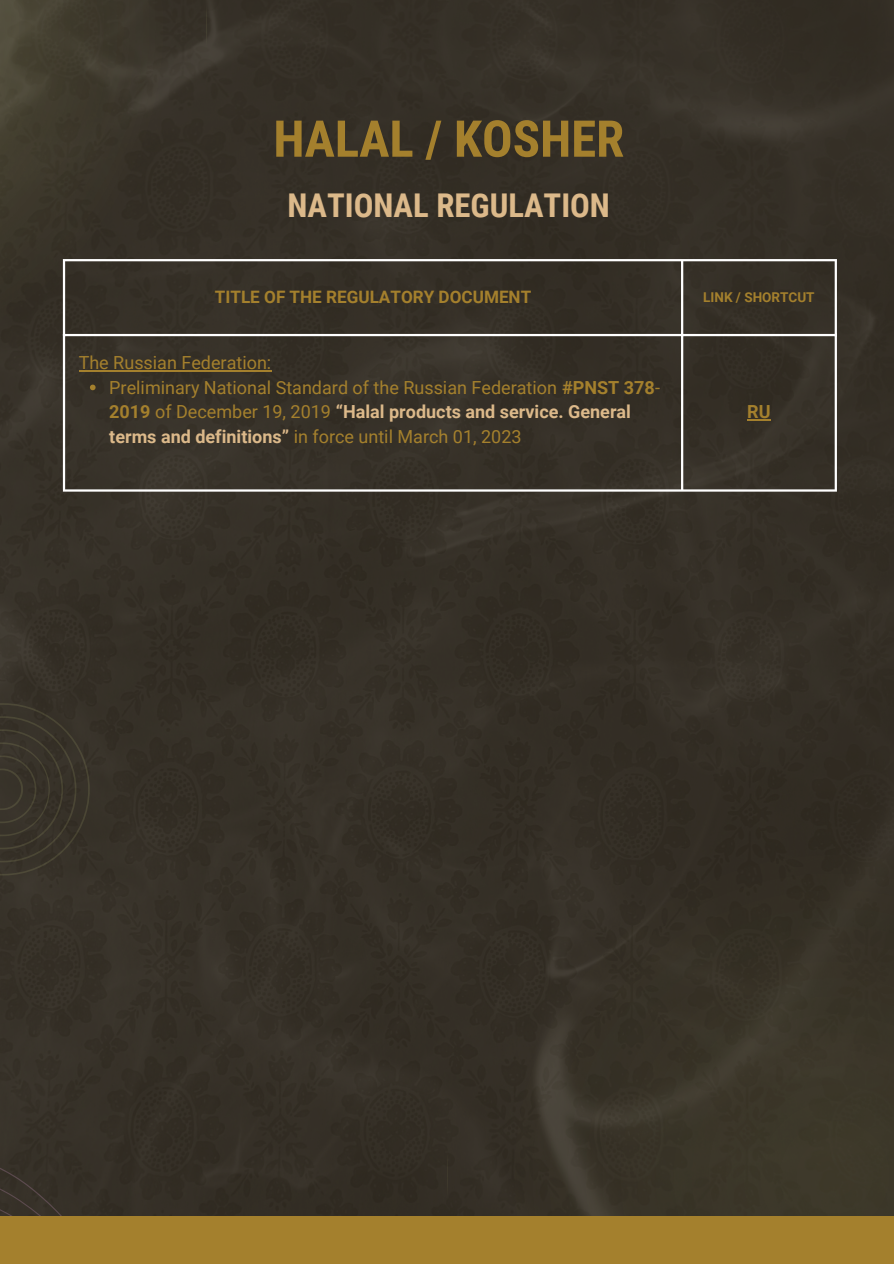
<style>
.page{position:relative;width:894px;height:1264px;background:#fff}
.page>*{position:absolute;margin:0;border:0;box-sizing:border-box;transform-origin:0 0}
.t1{font:700 50.7px "Roboto Condensed";color:#a4802d}
.t2{font:700 32.7px "Roboto Condensed";color:#dcb98a}
.t3{font:18px/24.8px "Roboto";color:#a4802d}
.t4{font:700 18px "Roboto";color:#a4802d}
.t5{font:700 17.1px "Roboto";color:#a4802d}
.t6{font:700 13.5px "Roboto";color:#a4802d}
.s1{font-weight:700}
.s2{font-weight:700;color:#dcb98a}
</style>
<div class="page">
<div style="left:0;top:0;width:893px;height:1216px;background:#352f27"></div>
<div style="left:447px;top:788px;width:446px;height:428px;background:#363127"></div>
<svg style="left:0;top:0;width:206px;height:412px;background:#3a342a"></svg>
<svg style="left:0;top:703px;width:90px;height:172px;background:#383329"></svg>
<div style="left:0;top:1156px;width:258px;height:60px;background:#352f26"></div>
<div style="left:0;top:1216px;width:893px;height:47px;background:#a4802d"></div>
<svg style="left:90px;top:384px;width:5px;height:6px"></svg>
<hr style="left:79px;top:370px;width:192px;height:1px;background:#a4802d">
<svg style="left:747px;top:419px;width:23px;height:1px"></svg>
<hr style="left:63px;top:261px;width:2px;height:228px;background:#fff">
<hr style="left:680px;top:261px;width:3px;height:228px;background:#fff">
<hr style="left:834px;top:261px;width:2px;height:228px;background:#fff">
<hr style="left:63px;top:259px;width:773px;height:2px;background:#fff">
<hr style="left:63px;top:334px;width:773px;height:2px;background:#fff">
<hr style="left:63px;top:489px;width:773px;height:2px;background:#fff">
<h1 class="t1" style="left:273px;top:110px;width:352px">HALAL / KOSHER</h1>
<h2 class="t2" style="left:287px;top:187px;width:324px">NATIONAL REGULATION</h2>
<p class="t5" style="left:215px;top:287px;width:318px">TITLE OF THE REGULATORY DOCUMENT</p>
<p class="t6" style="left:703px;top:289px;width:113px">LINK / SHORTCUT</p>
<p class="t3" style="left:79px;top:350px;width:194px">The Russian Federation:</p>
<p class="t3" style="left:109px;top:375px;width:552px">Preliminary National Standard of the Russian Federation <span class="s1">#PNST 378</span>-<br><span class="s1">2019</span> of December 19, 2019 <span class="s2">“Halal products and service. General terms and definitions”</span> in force until March 01, 2023</p>
<p class="t4" style="left:747px;top:402px;width:25px">RU</p>
</div>
